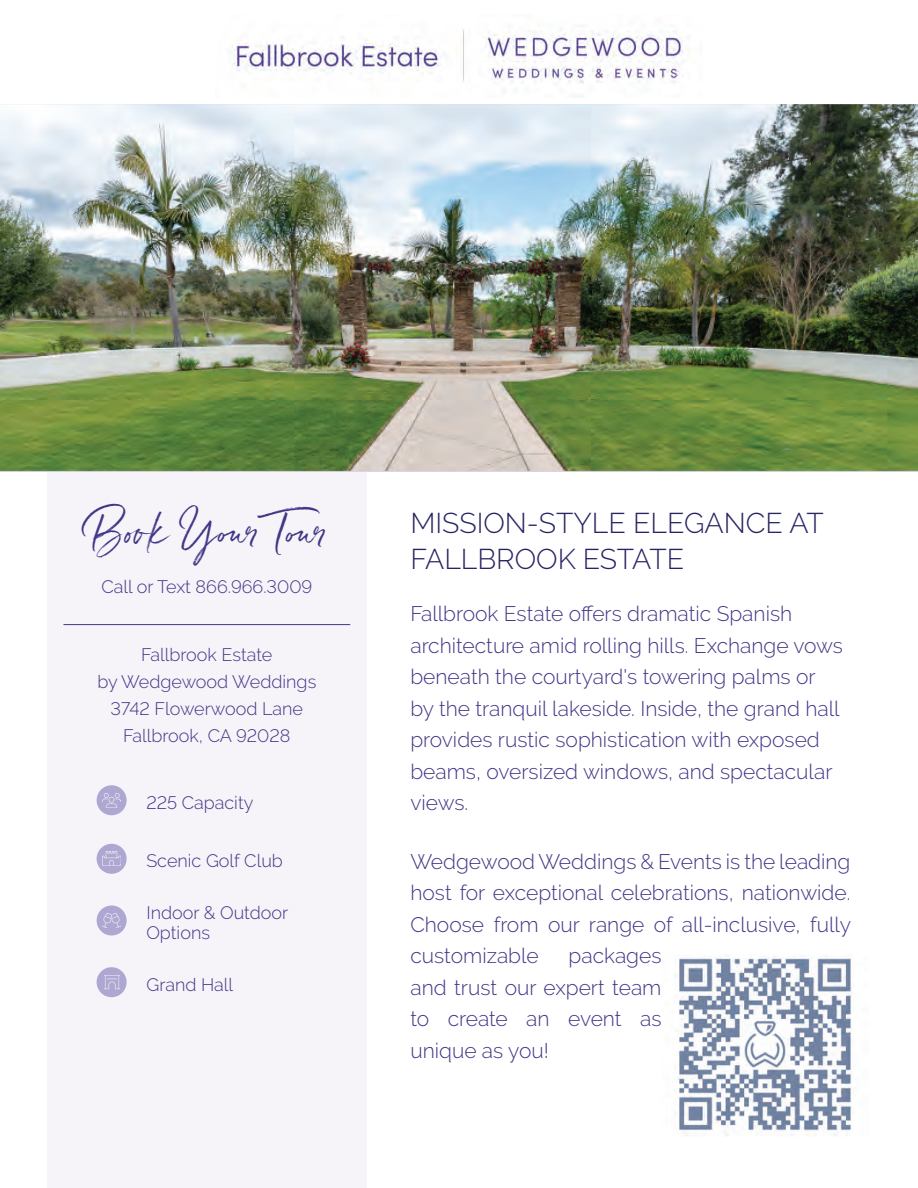
<style>
.page{position:relative;width:918px;height:1188px;background:#fff}
.page>*{position:absolute;margin:0;border:0;box-sizing:border-box;transform-origin:0 0}
.t1{font:37.5px "Belluga";color:#403786}
.t2{font:300 28.5px/36px "Raleway";color:#282562}
.t3{font:300 21px/31.5px "Raleway";color:#403786;text-align:justify}
.t4{font:300 18px/27px "Raleway";color:#403786;text-align:center}
</style>
<div class="page">
<div style="left:47px;top:409px;width:320px;height:779px;background:#f6f3f9"></div>
<hr style="left:63px;top:624px;width:287px;height:1px;background:#403786">
<div style="left:97px;top:785px;width:30px;height:30px;background:#aea7d1;border-radius:50%"></div>
<img style="left:103px;top:793px;width:18px;height:14px">
<div style="left:97px;top:844px;width:30px;height:30px;background:#aea7d1;border-radius:50%"></div>
<img style="left:103px;top:852px;width:18px;height:14px">
<div style="left:97px;top:905px;width:30px;height:30px;background:#aea7d1;border-radius:50%"></div>
<img style="left:103px;top:913px;width:18px;height:15px">
<div style="left:97px;top:967px;width:30px;height:30px;background:#aea7d1;border-radius:50%"></div>
<img style="left:104px;top:975px;width:15px;height:15px">
<img style="left:0;top:104px;width:918px;height:368px">
<img style="left:232px;top:29px;width:452px;height:55px">
<img style="left:666px;top:955px;width:188px;height:181px">
<h1 class="t1" style="left:87px;top:509px;width:245px">Book Your Tour</h1>
<p class="t4" style="left:101px;top:573px;width:212px">Call or Text 866.966.3009</p>
<p class="t4" style="left:97px;top:641px;width:220px">Fallbrook Estate<br>by Wedgewood Weddings<br>3742 Flowerwood Lane<br>Fallbrook, CA 92028</p>
<p class="t4" style="left:146px;top:789px;width:109px">225 Capacity</p>
<p class="t4" style="left:146px;top:847px;width:138px">Scenic Golf Club</p>
<p class="t4" style="left:146px;top:903px;width:143px;line-height:19.5px;text-align:left">Indoor &amp; Outdoor<br>Options</p>
<p class="t4" style="left:146px;top:971px;width:88px">Grand Hall</p>
<h2 class="t2" style="left:410px;top:505px;width:415px">MISSION-STYLE ELEGANCE AT<br>FALLBROOK ESTATE</h2>
<p class="t3" style="left:410px;top:598px;width:434px;text-align:left">Fallbrook Estate offers dramatic Spanish architecture amid rolling hills. Exchange vows beneath the courtyard's towering palms or by the tranquil lakeside. Inside, the grand hall provides rustic sophistication with exposed beams, oversized windows, and spectacular views.</p>
<p class="t3" style="left:410px;top:846px;width:442px">Wedgewood Weddings &amp; Events is the leading host for exceptional celebrations, nationwide.<br>Choose from our range of all-inclusive, fully customizable</p>
<p class="t3" style="left:410px;top:940px;width:253px;text-indent:158px">packages and trust our expert team to create an event as unique as you!</p>
</div>
